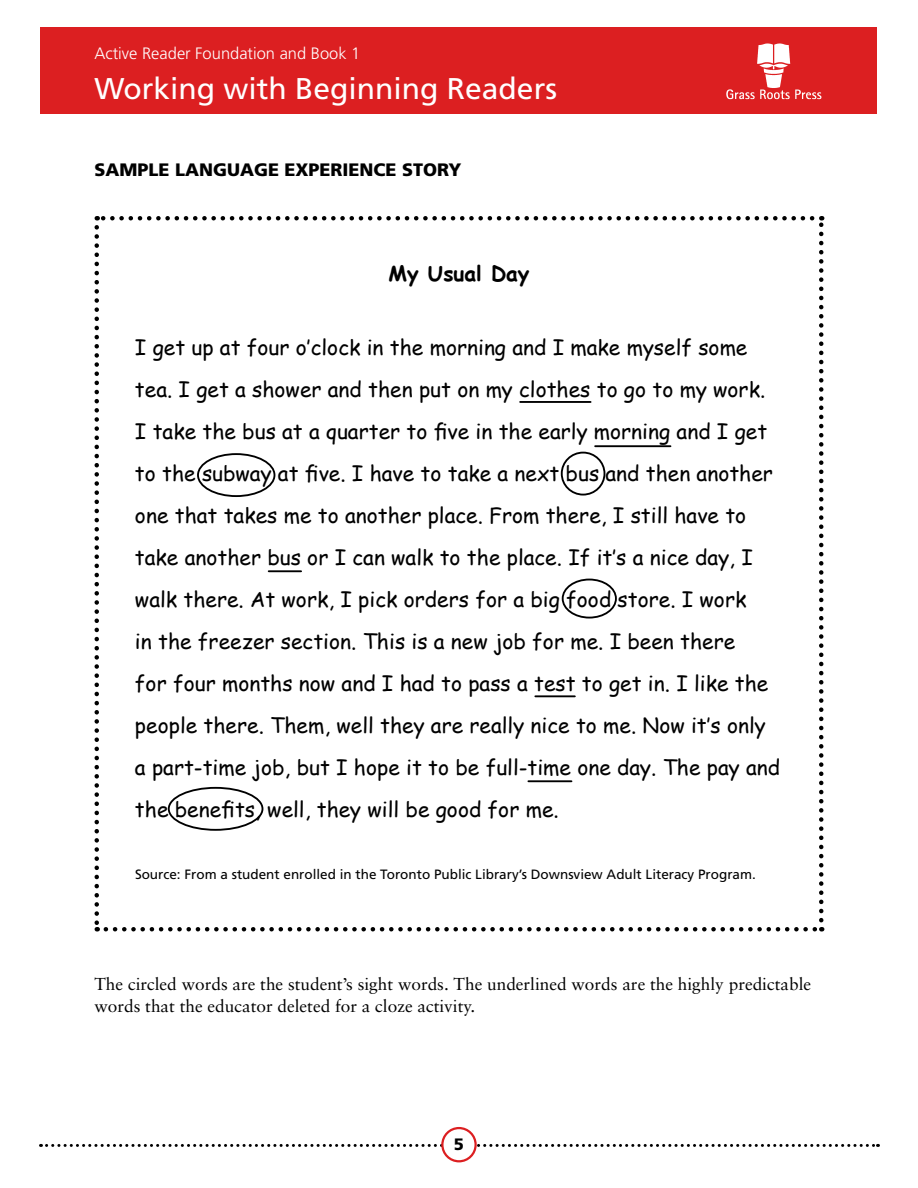
<style>
.page{position:relative;width:918px;height:1188px;background:#fff}
.page>*{position:absolute;margin:0;border:0;box-sizing:border-box;transform-origin:0 0}
.t1{font:30px "Frutiger";color:#fff}
.t2{font:21px/42px "Comic Sans MS";color:#000}
.t3{font:700 21px "Comic Sans MS";color:#000}
.t4{font:900 18px "Frutiger";color:#000}
.t5{font:17.25px/22.5px "Sabon";color:#000}
.t6{font:300 16.5px "Frutiger";color:#fff}
.t7{font:900 16.5px "Frutiger";color:#000}
.t8{font:13.5px "Frutiger";color:#000}
</style>
<div class="page">
<svg style="left:47px;top:1144px;width:832px;height:3px"></svg>
<div style="left:442px;top:1128px;width:34px;height:33px;background:#fff;border-radius:50%"></div>
<div style="left:441px;top:1127px;width:36px;height:35px;border:2px solid #dc1f21;border-radius:50%"></div>
<div style="left:40px;top:27px;width:838px;height:86px;background:#dc1f21"></div>
<svg style="left:726px;top:44px;width:95px;height:55px"></svg>
<div style="left:197px;top:453px;width:78px;height:44px;border:2px solid #000;border-radius:50%"></div>
<div style="left:168px;top:787px;width:95px;height:44px;border:2px solid #000;border-radius:50%"></div>
<div style="left:562px;top:579px;width:55px;height:40px;border:2px solid #000;border-radius:50%"></div>
<div style="left:561px;top:452px;width:44px;height:44px;border:2px solid #000;border-radius:50%"></div>
<hr style="left:520px;top:401px;width:71px;height:2px;background:#000">
<hr style="left:595px;top:445px;width:75px;height:2px;background:#000">
<hr style="left:269px;top:570px;width:32px;height:2px;background:#000">
<hr style="left:535px;top:695px;width:40px;height:2px;background:#000">
<hr style="left:528px;top:780px;width:44px;height:2px;background:#000">
<svg style="left:94px;top:227px;width:5px;height:705px"></svg>
<svg style="left:106px;top:927px;width:716px;height:5px"></svg>
<svg style="left:819px;top:216px;width:5px;height:704px"></svg>
<svg style="left:97px;top:216px;width:715px;height:4px"></svg>
<p class="t6" style="left:94px;top:44px;width:267px">Active Reader Foundation and Book 1</p>
<h1 class="t1" style="left:94px;top:71px;width:464px">Working with Beginning Readers</h1>
<p class="t4" style="left:94px;top:159px;width:368px">SAMPLE LANGUAGE EXPERIENCE STORY</p>
<p class="t3" style="left:389px;top:258px;width:142px">My Usual Day</p>
<p class="t2" style="left:135px;top:326px;width:647px">I get up at four o’clock in the morning and I make myself some tea. I get a shower and then put on my clothes to go to my work.<br>I take the bus at a quarter to five in the early morning and I get to the subway at five. I have to take a next bus and then another one that takes me to another place. From there, I still have to take another bus or I can walk to the place. If it’s a nice day, I walk there. At work, I pick orders for a big food store. I work<br>in the freezer section. This is a new job for me. I been there<br>for four months now and I had to pass a test to get in. I like the people there. Them, well they are really nice to me. Now it’s only a part-time job, but I hope it to be full-time one day. The pay and the benefits, well, they will be good for me.</p>
<p class="t8" style="left:135px;top:867px;width:622px">Source: From a student enrolled in the Toronto Public Library’s Downsview Adult Literacy Program.</p>
<p class="t5" style="left:94px;top:972px;width:718px">The circled words are the student’s sight words. The underlined words are the highly predictable words that the educator deleted for a cloze activity.</p>
<p class="t7" style="left:454px;top:1134px;width:12px">5</p>
</div>
